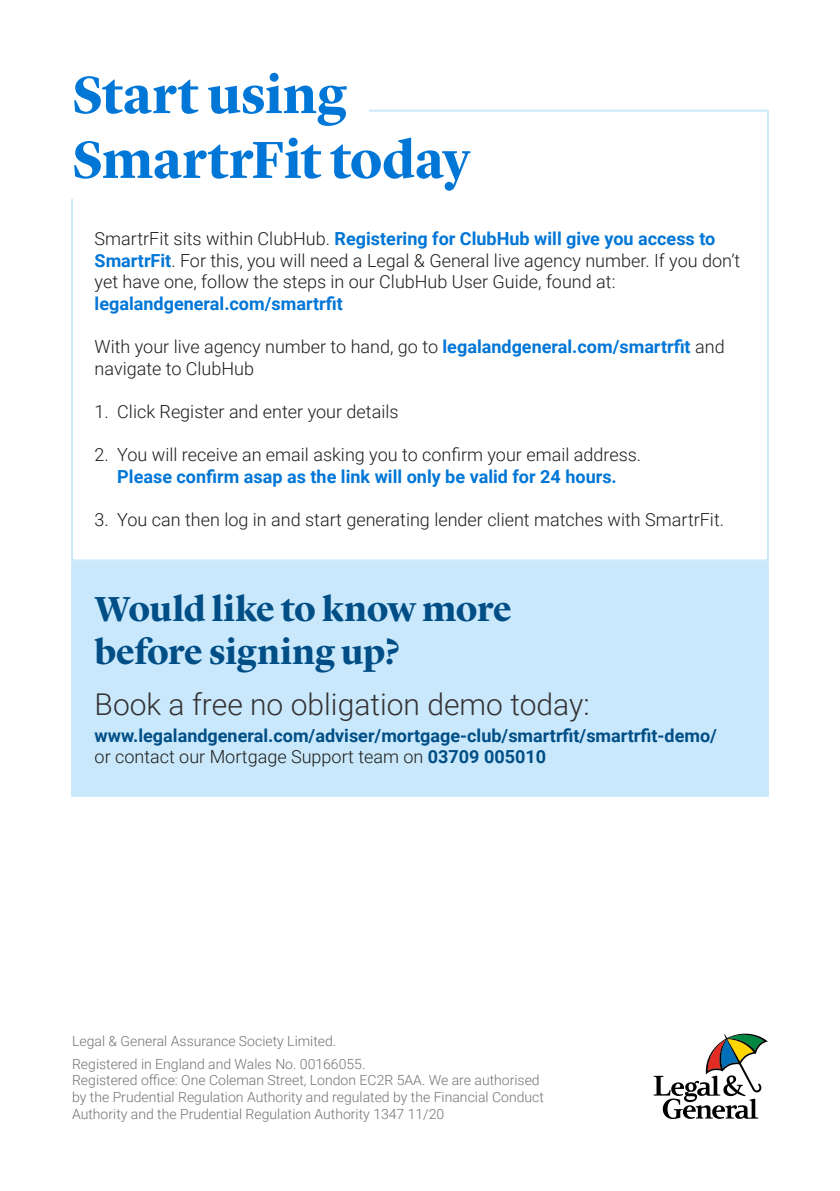
<style>
.page{position:relative;width:840px;height:1191px;background:#fff}
.page>*{position:absolute;margin:0;border:0;box-sizing:border-box;transform-origin:0 0}
.t1{font:700 54px/64.8px "Lyon Display";color:#0076d6}
.t2{font:700 36px/43.2px "Lyon Display";letter-spacing:-.005em;color:#004e86}
.t3{font:300 30px "Roboto";color:#343234}
.t4{font:300 18px/21.6px "Roboto";color:#1d1e1c}
.t5{font:700 18px/21.6px "Roboto";color:#004e86}
.t6{font:700 18px "Roboto";color:#0076d6}
.t7{font:300 14px/16.8px "Roboto";color:#737373}
.s1{font-weight:700;color:#0076d6}
.s2{font-weight:300;color:#1d1e1c}
</style>
<div class="page">
<div style="left:71px;top:561px;width:697px;height:236px;background:#c9e8fb;border:2px solid #c9e8fb"></div>
<svg style="left:653px;top:1033px;width:114px;height:86px"></svg>
<h1 class="t1" style="left:72px;top:58px;width:399px">Start using<br>SmartrFit today</h1>
<p class="t4" style="left:94px;top:227px;width:647px">SmartrFit sits within ClubHub. <span class="s1">Registering for ClubHub will give you access to<br>SmartrFit</span>. For this, you will need a Legal &amp; General live agency number. If you don’t yet have one, follow the steps in our ClubHub User Guide, found at:</p>
<p class="t6" style="left:94px;top:291px;width:249px">legalandgeneral.com/smartrfit</p>
<p class="t4" style="left:94px;top:335px;width:631px">With your live agency number to hand, go to <span class="s1">legalandgeneral.com/smartrfit</span> and navigate to ClubHub</p>
<p class="t4" style="left:94px;top:400px;width:305px">1. Click Register and enter your details</p>
<p class="t4" style="left:94px;top:443px;width:548px">2. You will receive an email asking you to confirm your email address.</p>
<p class="t6" style="left:117px;top:463px;width:500px">Please confirm asap as the link will only be valid for 24 hours.</p>
<p class="t4" style="left:94px;top:508px;width:630px">3. You can then log in and start generating lender client matches with SmartrFit.</p>
<h2 class="t2" style="left:95px;top:584px;width:418px">Would like to know more before signing up?</h2>
<h3 class="t3" style="left:94px;top:683px;width:496px">Book a free no obligation demo today:</h3>
<p class="t5" style="left:94px;top:724px;width:623px">www.legalandgeneral.com/adviser/mortgage-club/smartrfit/smartrfit-demo/ <span class="s2">or contact our Mortgage Support team on</span> 03709 005010</p>
<p class="t7" style="left:72px;top:1029px;width:294px;line-height:22.4px">Legal &amp; General Assurance Society Limited.<br>Registered in England and Wales No. 00166055.</p>
<p class="t7" style="left:72px;top:1071px;width:473px">Registered office: One Coleman Street, London EC2R 5AA. We are authorised by the Prudential Regulation Authority and regulated by the Financial Conduct<br>Authority and the Prudential Regulation Authority 1347 11/20</p>
</div>
